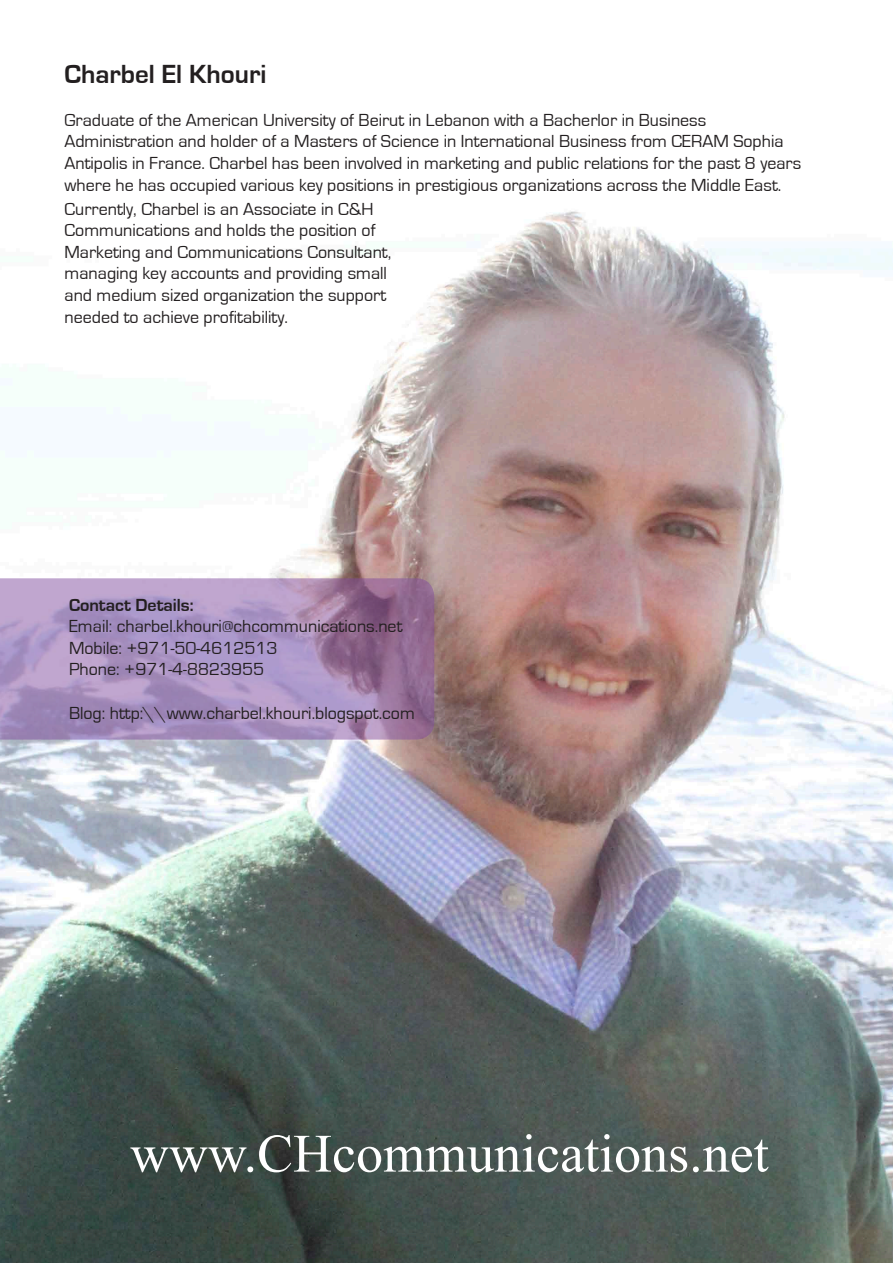
<style>
.page{position:relative;width:893px;height:1263px;background:#fff}
.page>*{position:absolute;margin:0;border:0;box-sizing:border-box;transform-origin:0 0}
.t1{font:54px "Times New Roman";color:#fff}
.t2{font:700 27px "Eurostile";color:#231f20}
.t3{font:18px/21.6px "Eurostile";color:#231f20}
.t4{font:700 18px "Eurostile";color:#231f20}
</style>
<div class="page">
<img style="left:0;top:211px;width:893px;height:1052px">
<svg style="left:0;top:578px;width:434px;height:161px;background:#a78cb8"></svg>
<p class="t2" style="left:64px;top:59px;width:203px">Charbel El Khouri</p>
<p class="t3" style="left:64px;top:109px;width:738px">Graduate of the American University of Beirut in Lebanon with a Bacherlor in Business Administration and holder of a Masters of Science in International Business from CERAM Sophia Antipolis in France. Charbel has been involved in marketing and public relations for the past 8 years where he has occupied various key positions in prestigious organizations across the Middle East.</p>
<p class="t3" style="left:64px;top:198px;width:328px">Currently, Charbel is an Associate in C&amp;H Communications and holds the position of Marketing and Communications Consultant, managing key accounts and providing small and medium sized organization the support needed to achieve profitability.</p>
<p class="t4" style="left:69px;top:595px;width:126px">Contact Details:</p>
<p class="t3" style="left:69px;top:616px;width:335px">Email: charbel.khouri@chcommunications.net</p>
<p class="t3" style="left:69px;top:637px;width:210px">Mobile: +971-50-4612513</p>
<p class="t3" style="left:69px;top:659px;width:197px">Phone: +971-4-8823955</p>
<p class="t3" style="left:69px;top:702px;width:347px">Blog: http:\\www.charbel.khouri.blogspot.com</p>
<p class="t1" style="left:130px;top:1117px;width:640px">www.CHcommunications.net</p>
</div>
